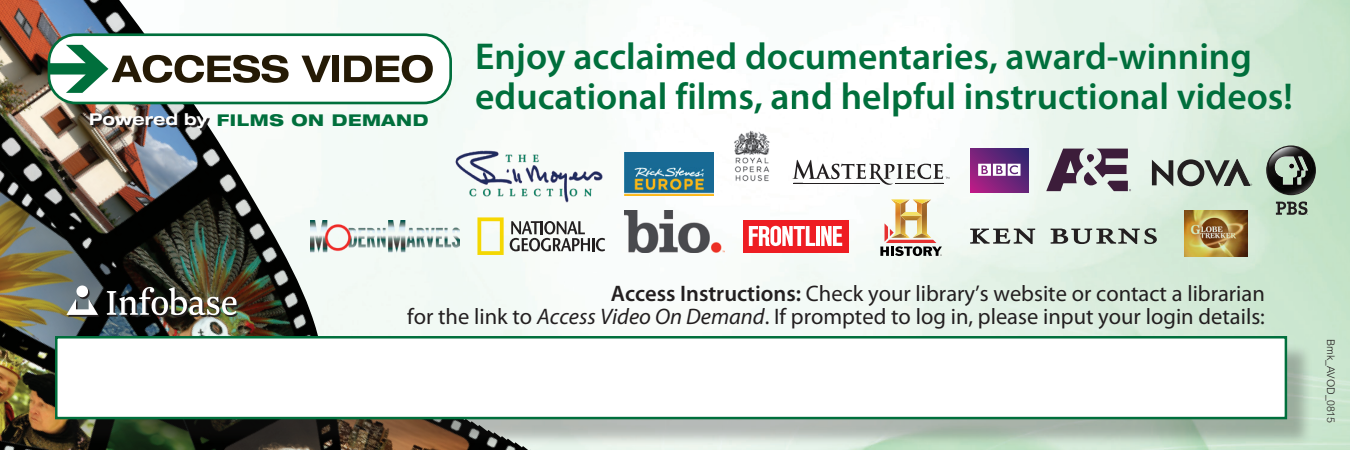
<style>
.page{position:relative;width:1350px;height:450px;background:#fff}
.page>*{position:absolute;margin:0;border:0;box-sizing:border-box;transform-origin:0 0}
.t1{font:600 37.5px/40px "Myriad Pro";color:#006f3c}
.t2{font:22.5px/22.5px "Myriad Pro";color:#231f20;text-align:right}
.t3{font:800 expanded 16.25px "Helvetica Neue";letter-spacing:.04em;color:#006f3c}
.t4{font:700 expanded 16.25px "Helvetica Neue";color:#fff}
.t5{font:11.5px "Arial Lgt";letter-spacing:-.01em;color:#231f20}
.s1{font-weight:600}
.s2{font-style:italic}
</style>
<div class="page">
<img style="left:557px;top:0;width:793px;height:450px">
<img style="left:0;top:0;width:557px;height:450px">
<div style="left:49px;top:35px;width:402px;height:68px;background:#fff;border-radius:27px"></div>
<div style="left:48px;top:33px;width:404px;height:71px;border:3px solid #006f3c;border-radius:27px"></div>
<svg style="left:302px;top:56px;width:29px;height:26px"></svg>
<div style="left:333px;top:56px;width:6px;height:26px;background:#251a05"></div>
<svg style="left:344px;top:55px;width:89px;height:28px"></svg>
<svg style="left:49px;top:45px;width:240px;height:48px"></svg>
<div style="left:60px;top:343px;width:1253px;height:104px;background:#231f20;opacity:.29"></div>
<div style="left:55px;top:336px;width:1232px;height:83px;background:#fff;border:2px solid #006f3c"></div>
<img style="left:59px;top:282px;width:185px;height:37px">
<svg style="left:1046px;top:149px;width:85px;height:42px;background:#938a93"></svg>
<svg style="left:880px;top:199px;width:62px;height:57px"></svg>
<img style="left:447px;top:143px;width:165px;height:62px">
<img style="left:625px;top:211px;width:100px;height:42px">
<img style="left:1267px;top:147px;width:1px;height:41px">
<svg style="left:1268px;top:146px;width:48px;height:48px;background:#687369"></svg>
<svg style="left:1276px;top:201px;width:32px;height:14px"></svg>
<svg style="left:970px;top:229px;width:65px;height:15px"></svg>
<svg style="left:1051px;top:228px;width:106px;height:16px;background:#959d96"></svg>
<img style="left:311px;top:221px;width:148px;height:32px">
<svg style="left:970px;top:149px;width:58px;height:43px;background:#71247a"></svg>
<svg style="left:978px;top:164px;width:43px;height:12px"></svg>
<div style="left:743px;top:220px;width:105px;height:32px;background:#ee1d23"></div>
<hr style="left:816px;top:226px;width:4px;height:20px;background:#fff">
<svg style="left:821px;top:226px;width:21px;height:20px"></svg>
<svg style="left:749px;top:226px;width:66px;height:20px"></svg>
<img style="left:625px;top:153px;width:89px;height:42px">
<svg style="left:793px;top:160px;width:157px;height:25px"></svg>
<svg style="left:477px;top:217px;width:27px;height:38px"></svg>
<svg style="left:510px;top:221px;width:95px;height:30px"></svg>
<svg style="left:1152px;top:159px;width:100px;height:27px;background:#8d978e"></svg>
<img style="left:1185px;top:210px;width:62px;height:46px">
<img style="left:733px;top:124px;width:44px;height:65px">
<svg style="left:92px;top:115px;width:117px;height:15px;background:#515154"></svg>
<p class="t4" style="left:89px;top:109px;width:120px">Powered by</p>
<p class="t3" style="left:217px;top:109px;width:213px">FILMS ON DEMAND</p>
<p class="t1" style="left:475px;top:35px;width:819px">Enjoy acclaimed documentaries, award-winning educational films, and helpful instructional videos!</p>
<p class="t2" style="left:407px;top:282px;width:859px"><span class="s1">Access Instructions:</span> Check your library’s website or contact a librarian<br>for the link to <span class="s2">Access Video On Demand</span>. If prompted to log in, please input your login details:</p>
<p class="t5" style="left:1339px;top:339px;width:85px;rotate:90deg">Bmk_AVOD_0815</p>
</div>
